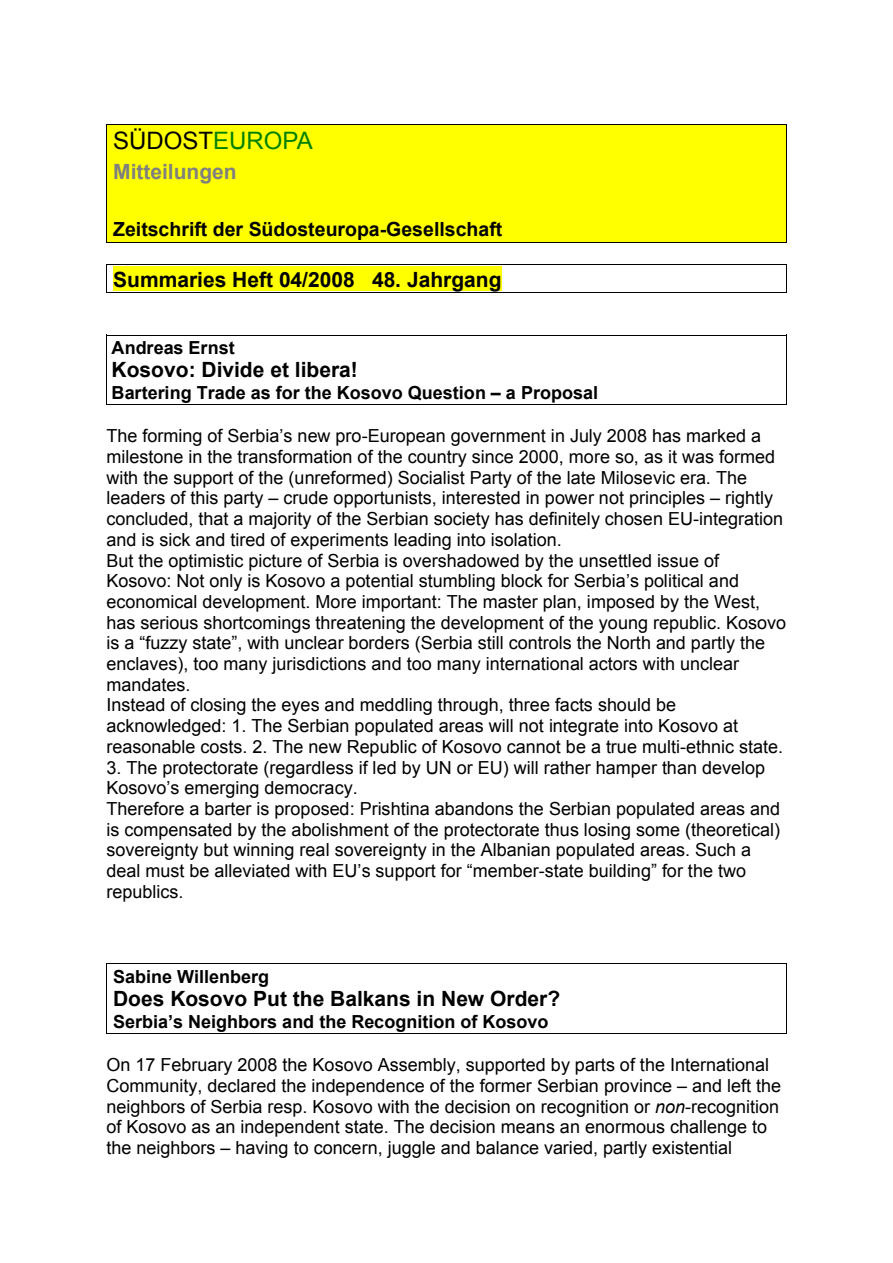
<style>
.page{position:relative;width:893px;height:1263px;background:#fff}
.page>*{position:absolute;margin:0;border:0;box-sizing:border-box;transform-origin:0 0}
.t1{font:24px "Arial";letter-spacing:.005em;color:#000}
.t2{font:700 21px "Arial";color:#000}
.t3{font:700 21px "Arial";color:#808080}
.t4{font:700 19.5px "Arial";color:#000}
.t5{font:18px/20.7px "Arial";color:#000}
.t6{font:700 18px "Arial";color:#000}
.s1{color:#008000}
.s2{font-style:italic}
</style>
<div class="page">
<div style="left:106px;top:124px;width:681px;height:30px;background:#ff0"></div>
<div style="left:106px;top:154px;width:681px;height:29px;background:#ff0"></div>
<div style="left:106px;top:183px;width:681px;height:17px;background:#ff0"></div>
<div style="left:106px;top:200px;width:681px;height:43px;background:#ff0"></div>
<div style="left:113px;top:267px;width:242px;height:24px;background:#ff0"></div>
<div style="left:355px;top:267px;width:17px;height:24px;background:#ff0"></div>
<div style="left:372px;top:267px;width:129px;height:24px;background:#ff0"></div>
<hr style="left:106px;top:124px;width:1px;height:119px;background:#000">
<hr style="left:786px;top:124px;width:1px;height:119px;background:#000">
<hr style="left:106px;top:124px;width:681px;height:1px;background:#000">
<hr style="left:106px;top:242px;width:681px;height:1px;background:#000">
<svg style="left:106px;top:266px;width:1px;height:26px"></svg>
<svg style="left:786px;top:266px;width:1px;height:26px"></svg>
<hr style="left:106px;top:265px;width:681px;height:1px;background:#000">
<hr style="left:106px;top:292px;width:681px;height:1px;background:#000">
<hr style="left:106px;top:335px;width:1px;height:70px;background:#000">
<hr style="left:786px;top:335px;width:1px;height:70px;background:#000">
<hr style="left:106px;top:335px;width:681px;height:1px;background:#000">
<hr style="left:106px;top:404px;width:681px;height:1px;background:#000">
<hr style="left:106px;top:964px;width:1px;height:70px;background:#000">
<hr style="left:786px;top:964px;width:1px;height:70px;background:#000">
<hr style="left:106px;top:964px;width:681px;height:1px;background:#000">
<hr style="left:106px;top:1033px;width:681px;height:1px;background:#000">
<h1 class="t1" style="left:113px;top:127px;width:201px">SÜDOST<span class="s1">EUROPA</span></h1>
<p class="t3" style="left:113px;top:159px;width:125px">Mitteilungen</p>
<p class="t4" style="left:113px;top:219px;width:390px">Zeitschrift der Südosteuropa-Gesellschaft</p>
<p class="t2" style="left:113px;top:268px;width:390px">Summaries Heft 04/2008 48. Jahrgang</p>
<p class="t6" style="left:112px;top:338px;width:124px">Andreas Ernst</p>
<p class="t2" style="left:112px;top:358px;width:248px">Kosovo: Divide et libera!</p>
<p class="t6" style="left:112px;top:382px;width:488px">Bartering Trade as for the Kosovo Question – a Proposal</p>
<p class="t5" style="left:106px;top:426px;width:681px">The forming of Serbia’s new pro-European government in July 2008 has marked a milestone in the transformation of the country since 2000, more so, as it was formed with the support of the (unreformed) Socialist Party of the late Milosevic era. The leaders of this party – crude opportunists, interested in power not principles – rightly concluded, that a majority of the Serbian society has definitely chosen EU-integration and is sick and tired of experiments leading into isolation.<br>But the optimistic picture of Serbia is overshadowed by the unsettled issue of Kosovo: Not only is Kosovo a potential stumbling block for Serbia’s political and economical development. More important: The master plan, imposed by the West, has serious shortcomings threatening the development of the young republic. Kosovo is a “fuzzy state”, with unclear borders (Serbia still controls the North and partly the enclaves), too many jurisdictions and too many international actors with unclear mandates.<br>Instead of closing the eyes and meddling through, three facts should be acknowledged: 1. The Serbian populated areas will not integrate into Kosovo at reasonable costs. 2. The new Republic of Kosovo cannot be a true multi-ethnic state.</p>
<p class="t5" style="left:106px;top:757px;width:675px">3. The protectorate (regardless if led by UN or EU) will rather hamper than develop Kosovo’s emerging democracy.<br>Therefore a barter is proposed: Prishtina abandons the Serbian populated areas and is compensated by the abolishment of the protectorate thus losing some (theoretical) sovereignty but winning real sovereignty in the Albanian populated areas. Such a deal must be alleviated with EU’s support for “member-state building” for the two republics.</p>
<p class="t6" style="left:113px;top:967px;width:158px">Sabine Willenberg</p>
<p class="t2" style="left:113px;top:987px;width:448px">Does Kosovo Put the Balkans in New Order?</p>
<p class="t6" style="left:113px;top:1011px;width:437px">Serbia’s Neighbors and the Recognition of Kosovo</p>
<p class="t5" style="left:106px;top:1055px;width:676px">On 17 February 2008 the Kosovo Assembly, supported by parts of the International Community, declared the independence of the former Serbian province – and left the neighbors of Serbia resp. Kosovo with the decision on recognition or <span class="s2">non</span>-recognition of Kosovo as an independent state. The decision means an enormous challenge to the neighbors – having to concern, juggle and balance varied, partly existential</p>
</div>
